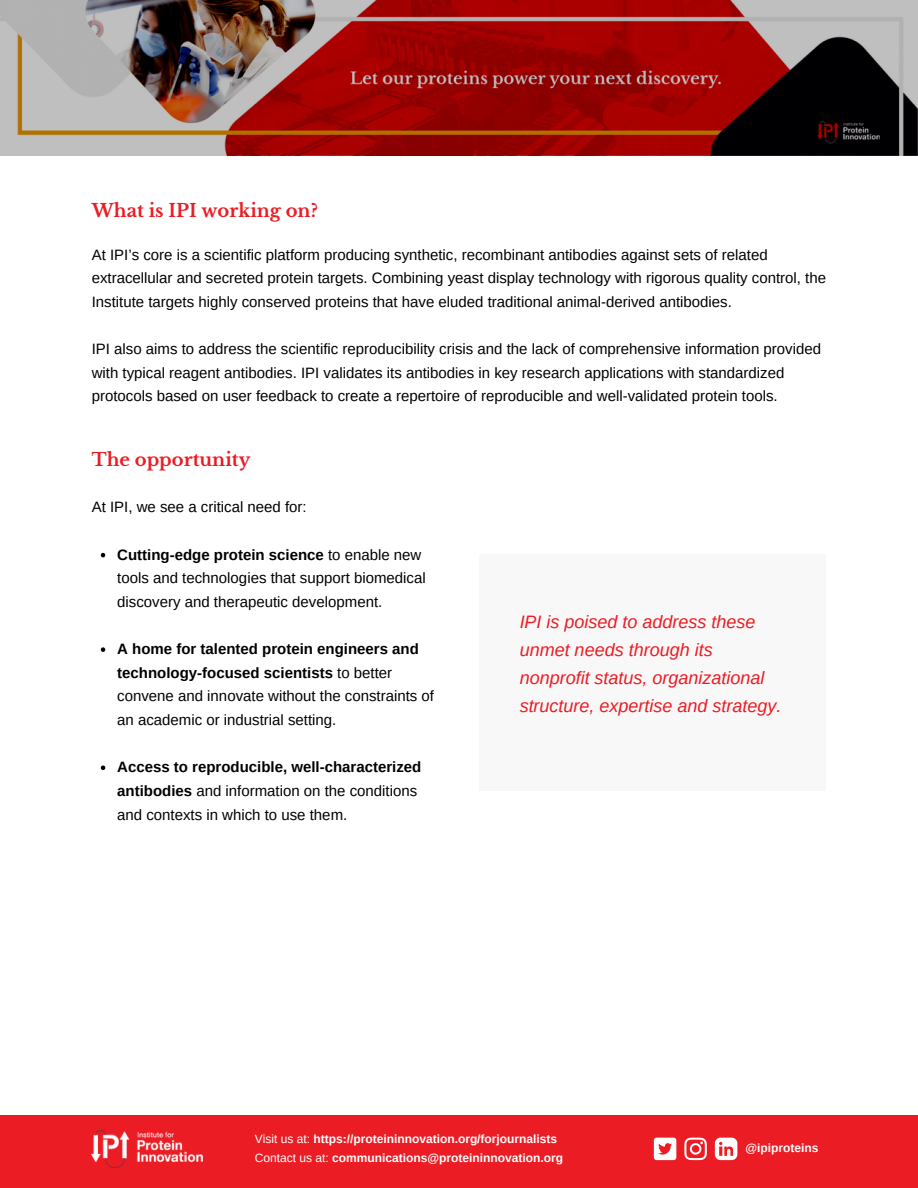
<style>
.page{position:relative;width:918px;height:1188px;background:#fff}
.page>*{position:absolute;margin:0;border:0;box-sizing:border-box;transform-origin:0 0}
.t1{font:italic 18px/28.2px "Arimo";color:#eb1c24}
.t2{font:700 18px "Libre Baskerville";color:#eb1c24}
.t3{font:15px/23.7px "Arimo";color:#000}
.t4{font:700 12px "Arimo";color:#fff}
.s1{font-weight:700}
.s2{font-weight:400}
</style>
<div class="page">
<img style="left:0;top:0;width:918px;height:155px">
<svg style="left:101px;top:553px;width:4px;height:4px"></svg>
<svg style="left:101px;top:647px;width:4px;height:5px"></svg>
<svg style="left:101px;top:766px;width:4px;height:4px"></svg>
<div style="left:0;top:1116px;width:918px;height:72px;background:#eb1c24"></div>
<img style="left:92px;top:1130px;width:110px;height:37px">
<svg style="left:715px;top:1138px;width:22px;height:22px"></svg>
<svg style="left:684px;top:1138px;width:23px;height:22px"></svg>
<svg style="left:654px;top:1138px;width:22px;height:22px"></svg>
<div style="left:480px;top:554px;width:346px;height:237px;background:#f8f8f8"></div>
<p class="t2" style="left:92px;top:200px;width:228px">What is IPI working on?</p>
<p class="t3" style="left:92px;top:242px;width:736px">At IPI’s core is a scientific platform producing synthetic, recombinant antibodies against sets of related extracellular and secreted protein targets. Combining yeast display technology with rigorous quality control, the<br>Institute targets highly conserved proteins that have eluded traditional animal-derived antibodies.</p>
<p class="t3" style="left:92px;top:337px;width:731px">IPI also aims to address the scientific reproducibility crisis and the lack of comprehensive information provided with typical reagent antibodies. IPI validates its antibodies in key research applications with standardized protocols based on user feedback to create a repertoire of reproducible and well-validated protein tools.</p>
<p class="t2" style="left:92px;top:449px;width:160px">The opportunity</p>
<p class="t3" style="left:92px;top:495px;width:217px">At IPI, we see a critical need for:</p>
<p class="t3" style="left:117px;top:543px;width:310px"><span class="s1">Cutting-edge protein science</span> to enable new tools and technologies that support biomedical discovery and therapeutic development.</p>
<p class="t3" style="left:117px;top:637px;width:318px"><span class="s1">A home for talented protein engineers and technology-focused scientists</span> to better convene and innovate without the constraints of an academic or industrial setting.</p>
<p class="t3" style="left:117px;top:755px;width:306px"><span class="s1">Access to reproducible, well-characterized antibodies</span> and information on the conditions and contexts in which to use them.</p>
<p class="t1" style="left:520px;top:607px;width:263px">IPI is poised to address these unmet needs through its nonprofit status, organizational structure, expertise and strategy.</p>
<p class="t4" style="left:255px;top:1133px;width:304px"><span class="s2">Visit us at:</span> https://proteininnovation.org/forjournalists</p>
<p class="t4" style="left:255px;top:1151px;width:310px"><span class="s2">Contact us at:</span> communications@proteininnovation.org</p>
<p class="t4" style="left:745px;top:1141px;width:74px">@ipiproteins</p>
</div>
